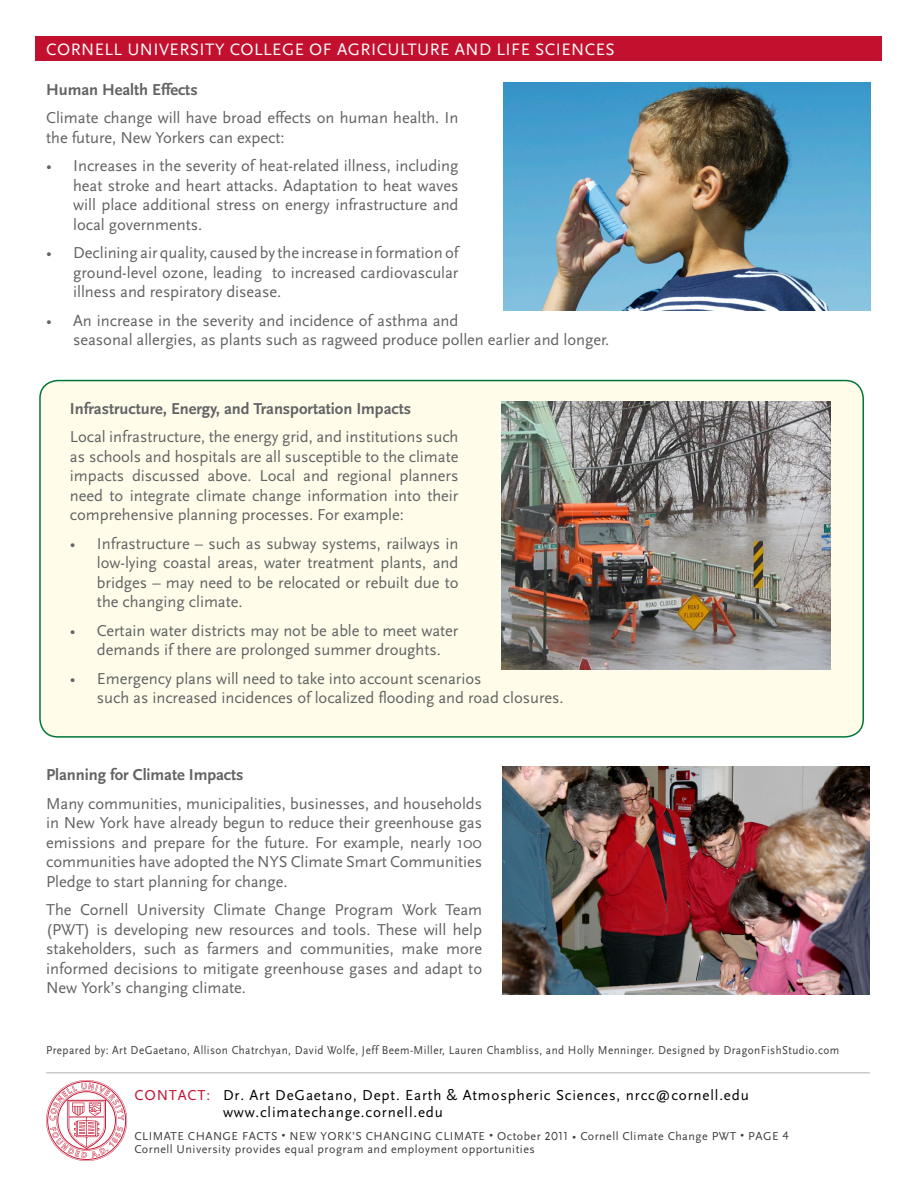
<style>
.page{position:relative;width:918px;height:1188px;background:#fff}
.page>*{position:absolute;margin:0;border:0;box-sizing:border-box;transform-origin:0 0}
.t1{font:17.25px "Scala Sans";letter-spacing:.025em;color:#fff}
.Copy_Plus{font:16.5px/19.5px "Scala Sans";letter-spacing:-.005em;color:#636366;text-align:justify}
.Copy{font:16.5px/19.5px "Scala Sans";letter-spacing:-.005em;color:#636366}
.Copy_Plus-2{font:700 16.5px "Scala Sans";letter-spacing:-.005em;color:#636366}
.Copy-2{font:700 16.5px "Scala Sans";letter-spacing:-.005em;color:#636366}
.t2{font:15px "Scala Sans";letter-spacing:.055em;color:#000}
.Copy-3{font:12px/13.5px "Scala Sans";letter-spacing:.04em;color:#3e3e3f}
.Copy-4{font:12px "Scala Sans";letter-spacing:.04em;color:#3e3e3f;scale:.93 1}
.s1{color:#c3102f}
.s2{font-size:16.8px}
</style>
<div class="page">
<div style="left:36px;top:36px;width:846px;height:25px;background:#c3102f"></div>
<hr style="left:46px;top:1072px;width:824px;height:1px;background:#c7c8ca">
<svg style="left:46px;top:1080px;width:81px;height:81px"></svg>
<img style="left:503px;top:83px;width:367px;height:227px">
<img style="left:502px;top:767px;width:368px;height:228px">
<div style="left:40px;top:381px;width:823px;height:356px;background:#fffde9;border-radius:18px"></div>
<div style="left:39px;top:380px;width:825px;height:358px;border:2px solid #007637;border-radius:18px"></div>
<img style="left:502px;top:401px;width:329px;height:269px">
<p class="t1" style="left:46px;top:40px;width:570px">CORNELL UNIVERSITY COLLEGE OF AGRICULTURE AND LIFE SCIENCES</p>
<p class="Copy-2" style="left:46px;top:80px;width:153px">Human Health Effects</p>
<p class="Copy" style="left:46px;top:108px;width:414px">Climate change will have broad effects on human health. In the future, New Yorkers can expect:</p>
<p class="Copy" style="left:73px;top:156px;width:387px;text-align:justify;text-indent:-27px">• Increases in the severity of heat-related illness, including heat stroke and heart attacks. Adaptation to heat waves will place additional stress on energy infrastructure and local governments.</p>
<p class="Copy" style="left:73px;top:243px;width:387px;text-align:justify;text-indent:-27px">• Declining air quality, caused by the increase in formation of ground-level ozone, leading to increased cardiovascular illness and respiratory disease.</p>
<p class="Copy" style="left:73px;top:311px;width:538px;text-indent:-27px">• An increase in the severity and incidence of asthma and<br>seasonal allergies, as plants such as ragweed produce pollen earlier and longer.</p>
<p class="Copy_Plus-2" style="left:70px;top:399px;width:343px">Infrastructure, Energy, and Transportation Impacts</p>
<p class="Copy_Plus" style="left:70px;top:427px;width:390px">Local infrastructure, the energy grid, and institutions such as schools and hospitals are all susceptible to the climate impacts discussed above. Local and regional planners need to integrate climate change information into their comprehensive planning processes. For example:</p>
<p class="Copy_Plus" style="left:97px;top:534px;width:363px;text-indent:-27px">• Infrastructure – such as subway systems, railways in low-lying coastal areas, water treatment plants, and bridges – may need to be relocated or rebuilt due to the changing climate.</p>
<p class="Copy_Plus" style="left:70px;top:621px;width:390px;text-align:center">• Certain water districts may not be able to meet water demands if there are prolonged summer droughts.</p>
<p class="Copy_Plus" style="left:97px;top:669px;width:468px;text-indent:-27px">• Emergency plans will need to take into account scenarios<br>such as increased incidences of localized flooding and road closures.</p>
<p class="Copy_Plus-2" style="left:46px;top:766px;width:199px">Planning for Climate Impacts</p>
<p class="Copy_Plus" style="left:46px;top:794px;width:437px">Many communities, municipalities, businesses, and households in New York have already begun to reduce their greenhouse gas emissions and prepare for the future. For example, nearly 100 communities have adopted the NYS Climate Smart Communities Pledge to start planning for change.</p>
<p class="Copy_Plus" style="left:46px;top:900px;width:437px">The Cornell University Climate Change Program Work Team (PWT) is developing new resources and tools. These will help stakeholders, such as farmers and communities, make more informed decisions to mitigate greenhouse gases and adapt to New York’s changing climate.</p>
<p class="Copy-4" style="left:46px;top:1044px;width:855px">Prepared by: Art DeGaetano, Allison Chatrchyan, David Wolfe, Jeff Beem-Miller, Lauren Chambliss, and Holly Menninger. Designed by DragonFishStudio.com</p>
<p class="t2" style="left:135px;top:1087px;width:616px"><span class="s1">CONTACT:</span> Dr. Art DeGaetano, Dept. Earth &amp; Atmospheric Sciences, nrcc@cornell.edu</p>
<p class="t2" style="left:223px;top:1104px;width:221px">www.climatechange.cornell.edu</p>
<p class="Copy-3" style="left:135px;top:1129px;width:656px">CLIMATE CHANGE FACTS • NEW YORK’S CHANGING CLIMATE • October <span class="s2">2011</span> • Cornell Climate Change PWT • PAGE 4<br>Cornell University provides equal program and employment opportunities</p>
</div>
